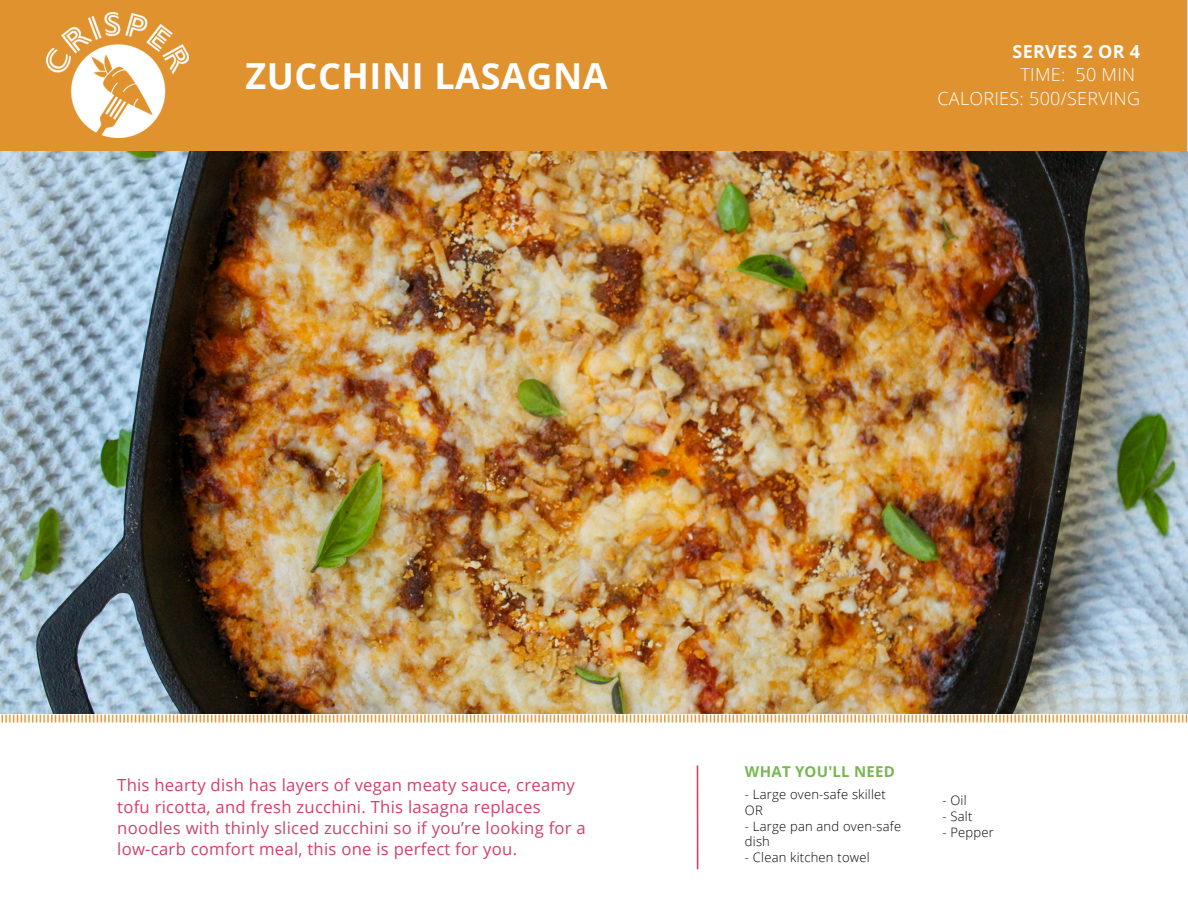
<style>
.page{position:relative;width:1188px;height:918px;background:#fff}
.page>*{position:absolute;margin:0;border:0;box-sizing:border-box;transform-origin:0 0}
.t1{font:700 36px "Open Sans";letter-spacing:.015em;color:#fff}
.t2{font:300 18px/23.1px "Open Sans";letter-spacing:.015em;color:#fff;text-align:right}
.t3{font:700 18px "Open Sans";letter-spacing:.015em;color:#fff}
.t4{font:16.65px/21.3px "Open Sans";letter-spacing:.015em;color:#cf4169}
.t5{font:700 15px "Open Sans";letter-spacing:.015em;color:#79b652}
.t6{font:300 13.05px/15.9px "Open Sans";letter-spacing:.015em;color:#000}
</style>
<div class="page">
<img style="left:0;top:713px;width:1188px;height:82px">
<div style="left:0;top:0;width:1186px;height:157px;background:#e0922f"></div>
<img style="left:46px;top:13px;width:142px;height:125px">
<svg style="left:697px;top:765px;width:2px;height:105px"></svg>
<img style="left:0;top:152px;width:1188px;height:561px">
<h1 class="t1" style="left:245px;top:50px;width:364px">ZUCCHINI LASAGNA</h1>
<p class="t3" style="left:1013px;top:39px;width:129px">SERVES 2 OR 4</p>
<p class="t2" style="left:938px;top:63px;width:204px">TIME: 50 MIN<br>CALORIES: 500/SERVING</p>
<p class="t4" style="left:117px;top:774px;width:470px">This hearty dish has layers of vegan meaty sauce, creamy tofu ricotta, and fresh zucchini. This lasagna replaces noodles with thinly sliced zucchini so if you’re looking for a low-carb comfort meal, this one is perfect for you.</p>
<p class="t5" style="left:745px;top:761px;width:151px">WHAT YOU'LL NEED</p>
<p class="t6" style="left:745px;top:786px;width:142px">- Large oven-safe skillet<br>OR</p>
<p class="t6" style="left:745px;top:818px;width:158px">- Large pan and oven-safe dish</p>
<p class="t6" style="left:745px;top:849px;width:126px">- Clean kitchen towel</p>
<p class="t6" style="left:943px;top:792px;width:26px">- Oil</p>
<p class="t6" style="left:943px;top:808px;width:31px">- Salt</p>
<p class="t6" style="left:943px;top:824px;width:53px">- Pepper</p>
</div>
